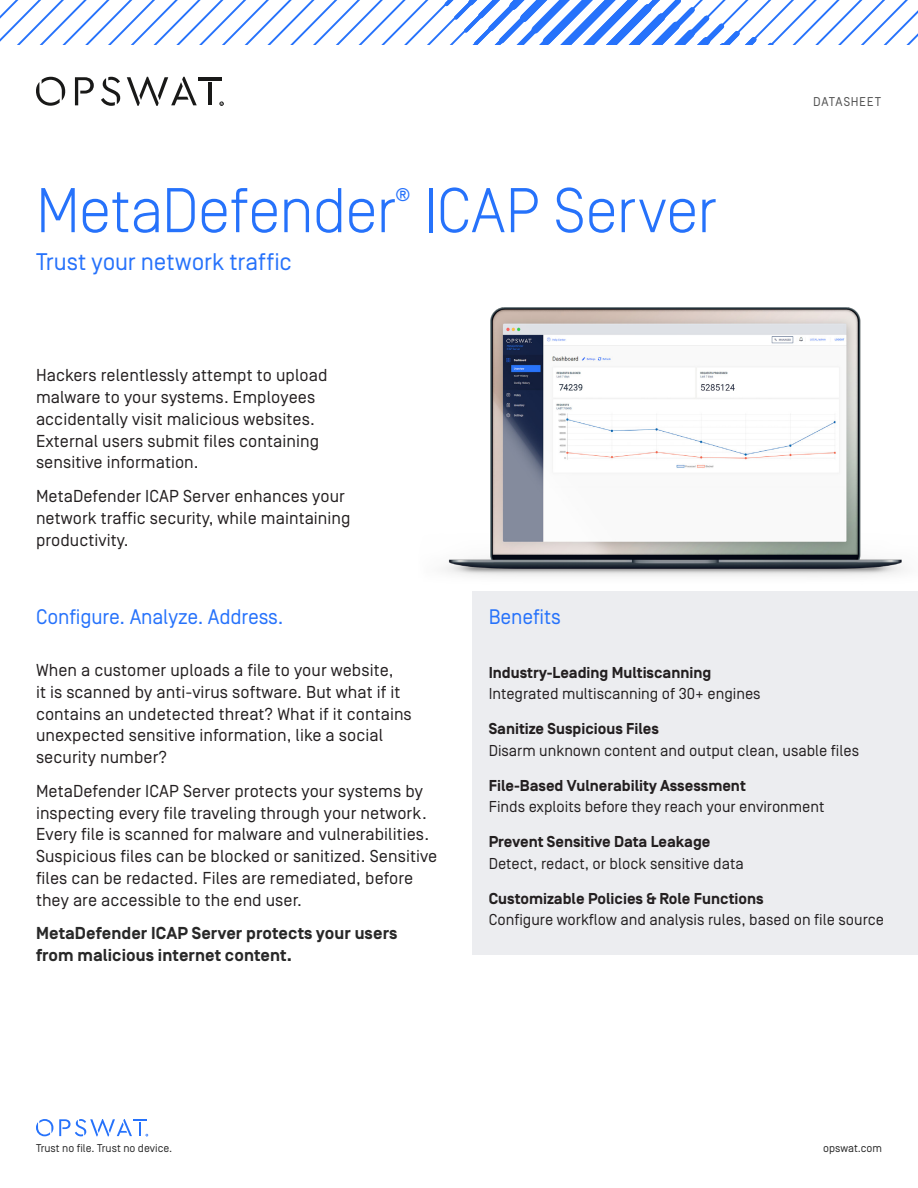
<style>
.page{position:relative;width:918px;height:1188px;background:#fff}
.page>*{position:absolute;margin:0;border:0;box-sizing:border-box;transform-origin:0 0}
.t1{font:300 63px "Simplon Norm";letter-spacing:-.015em;color:#2672fb}
.subtitle{font:24px "Simplon Norm";color:#2672fb}
.heading2{font:21px "Simplon Norm";letter-spacing:-.005em;color:#2672fb}
.t2{font:18.3px "Simplon Norm";color:#2672fb}
.t3{font:17.25px/21.8px "Simplon Norm";letter-spacing:.005em;color:#231f20}
.t4{font:700 17.25px/21.8px "Simplon Norm";letter-spacing:.005em;color:#282828}
.p2_sidebar_table{font:15.75px "Simplon Norm";color:#231f20}
.heading_sidebar_tabl{font:700 15.75px "Simplon Norm";color:#231f20}
.t5{font:12.75px "Simplon Mono";letter-spacing:.005em;color:#535353}
.t6{font:11.25px "Simplon Norm";color:#282828}
</style>
<div class="page">
<svg style="left:0;top:0;width:918px;height:45px"></svg>
<svg style="left:36px;top:1119px;width:112px;height:17px"></svg>
<img style="left:444px;top:308px;width:460px;height:269px">
<svg style="left:36px;top:77px;width:29px;height:29px"></svg>
<svg style="left:75px;top:77px;width:19px;height:28px"></svg>
<svg style="left:101px;top:77px;width:19px;height:29px"></svg>
<svg style="left:127px;top:77px;width:70px;height:29px"></svg>
<hr style="left:199px;top:77px;width:23px;height:3px;background:#191918">
<hr style="left:208px;top:82px;width:4px;height:23px;background:#191918">
<svg style="left:219px;top:101px;width:5px;height:5px"></svg>
<div style="left:472px;top:591px;width:446px;height:364px;background:#ecedf0"></div>
<p class="t1" style="left:36px;top:177px;width:682px">MetaDefender ICAP Server</p>
<p class="t2" style="left:396px;top:185px;width:16px">®</p>
<p class="subtitle" style="left:36px;top:249px;width:257px">Trust your network traffic</p>
<p class="t3" style="left:36px;top:365px;width:293px">Hackers relentlessly attempt to upload malware to your systems. Employees accidentally visit malicious websites.<br>External users submit files containing sensitive information.</p>
<p class="t3" style="left:36px;top:486px;width:316px">MetaDefender ICAP Server enhances your network traffic security, while maintaining productivity.</p>
<p class="t5" style="left:813px;top:95px;width:70px">DATASHEET</p>
<p class="heading2" style="left:36px;top:606px;width:249px">Configure. Analyze. Address.</p>
<p class="t3" style="left:36px;top:660px;width:377px">When a customer uploads a file to your website,<br>it is scanned by anti-virus software. But what if it contains an undetected threat? What if it contains unexpected sensitive information, like a social security number?</p>
<p class="t3" style="left:36px;top:780px;width:403px">MetaDefender ICAP Server protects your systems by inspecting every file traveling through your network.<br>Every file is scanned for malware and vulnerabilities.<br>Suspicious files can be blocked or sanitized. Sensitive files can be redacted. Files are remediated, before they are accessible to the end user.</p>
<p class="t4" style="left:36px;top:924px;width:363px">MetaDefender ICAP Server protects your users from malicious internet content.</p>
<p class="heading2" style="left:489px;top:606px;width:74px">Benefits</p>
<p class="heading_sidebar_tabl" style="left:489px;top:664px;width:224px">Industry-Leading Multiscanning</p>
<p class="p2_sidebar_table" style="left:489px;top:685px;width:273px">Integrated multiscanning of 30+ engines</p>
<p class="heading_sidebar_tabl" style="left:489px;top:720px;width:172px">Sanitize Suspicious Files</p>
<p class="p2_sidebar_table" style="left:489px;top:742px;width:372px">Disarm unknown content and output clean, usable files</p>
<p class="heading_sidebar_tabl" style="left:489px;top:777px;width:259px">File-Based Vulnerability Assessment</p>
<p class="p2_sidebar_table" style="left:489px;top:798px;width:337px">Finds exploits before they reach your environment</p>
<p class="heading_sidebar_tabl" style="left:489px;top:833px;width:223px">Prevent Sensitive Data Leakage</p>
<p class="p2_sidebar_table" style="left:489px;top:855px;width:256px">Detect, redact, or block sensitive data</p>
<p class="heading_sidebar_tabl" style="left:489px;top:890px;width:276px">Customizable Policies &amp; Role Functions</p>
<p class="p2_sidebar_table" style="left:489px;top:912px;width:397px">Configure workflow and analysis rules, based on file source</p>
<p class="t6" style="left:36px;top:1142px;width:138px">Trust no file. Trust no device.</p>
<p class="t6" style="left:823px;top:1142px;width:60px">opswat.com</p>
</div>
